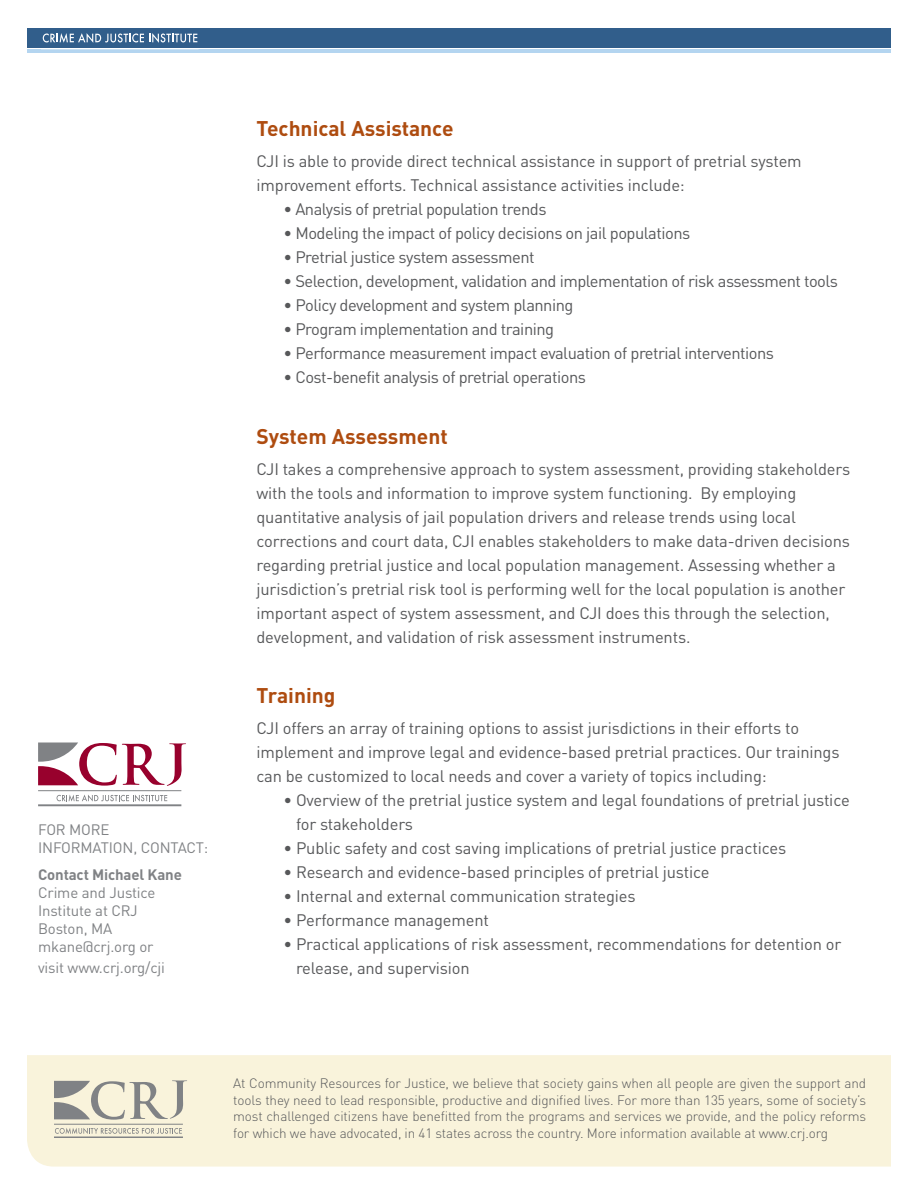
<style>
.page{position:relative;width:918px;height:1188px;background:#fff}
.page>*{position:absolute;margin:0;border:0;box-sizing:border-box;transform-origin:0 0}
.Sub_title_DIN{font:700 21px "DIN";color:#ae4c10}
.body_copy{font:16.5px/24px "DIN";letter-spacing:-.01em;color:#57585a}
.body_copy-2{font:16.5px "DIN";letter-spacing:-.03em;color:#57585a}
.body_copy-3{font:15px/18px "DIN";letter-spacing:-.01em;color:#808285}
.body_copy-4{font:700 15px "DIN";letter-spacing:-.01em;color:#808285}
.sidebar{font:300 13.5px/16.5px "DIN Pro";letter-spacing:-.01em;color:#57585a;text-align:justify}
</style>
<div class="page">
<div style="left:27px;top:28px;width:863px;height:20px;background:#315e8b"></div>
<hr style="left:27px;top:50px;width:863px;height:3px;background:#b4d5f0">
<svg style="left:43px;top:33px;width:154px;height:10px"></svg>
<svg style="left:38px;top:743px;width:148px;height:43px"></svg>
<hr style="left:38px;top:790px;width:143px;height:1px;background:#808285">
<svg style="left:57px;top:795px;width:110px;height:7px"></svg>
<hr style="left:38px;top:804px;width:143px;height:2px;background:#808285">
<div style="left:27px;top:1055px;width:864px;height:112px;background:#f9f3db"></div>
<svg style="left:54px;top:1080px;width:133px;height:40px;background:#ccc9bb"></svg>
<hr style="left:54px;top:1124px;width:129px;height:1px;background:#808285">
<svg style="left:55px;top:1128px;width:127px;height:6px"></svg>
<hr style="left:54px;top:1137px;width:129px;height:1px;background:#808285">
<p class="body_copy-3" style="left:38px;top:820px;width:172px">FOR MORE<br>INFORMATION, CONTACT:</p>
<p class="body_copy-4" style="left:38px;top:865px;width:145px">Contact Michael Kane</p>
<p class="body_copy-3" style="left:38px;top:884px;width:119px">Crime and Justice<br>Institute at CRJ</p>
<p class="body_copy-3" style="left:38px;top:920px;width:76px">Boston, MA</p>
<p class="body_copy-3" style="left:38px;top:938px;width:117px">mkane@crj.org or</p>
<p class="body_copy-3" style="left:38px;top:959px;width:128px">visit www.crj.org/cji</p>
<p class="Sub_title_DIN" style="left:256px;top:115px;width:199px">Technical Assistance</p>
<p class="body_copy" style="left:256px;top:149px;width:547px">CJI is able to provide direct technical assistance in support of pretrial system improvement efforts. Technical assistance activities include:</p>
<p class="body_copy-2" style="left:284px;top:199px;width:265px">• Analysis of pretrial population trends</p>
<p class="body_copy-2" style="left:284px;top:223px;width:408px">• Modeling the impact of policy decisions on jail populations</p>
<p class="body_copy-2" style="left:284px;top:247px;width:253px">• Pretrial justice system assessment</p>
<p class="body_copy-2" style="left:284px;top:271px;width:556px">• Selection, development, validation and implementation of risk assessment tools</p>
<p class="body_copy-2" style="left:284px;top:295px;width:292px">• Policy development and system planning</p>
<p class="body_copy-2" style="left:284px;top:319px;width:272px">• Program implementation and training</p>
<p class="body_copy-2" style="left:284px;top:343px;width:492px">• Performance measurement impact evaluation of pretrial interventions</p>
<p class="body_copy-2" style="left:284px;top:367px;width:304px">• Cost-benefit analysis of pretrial operations</p>
<p class="Sub_title_DIN" style="left:256px;top:422px;width:193px">System Assessment</p>
<p class="body_copy" style="left:256px;top:456px;width:595px">CJI takes a comprehensive approach to system assessment, providing stakeholders with the tools and information to improve system functioning. By employing quantitative analysis of jail population drivers and release trends using local corrections and court data, CJI enables stakeholders to make data-driven decisions regarding pretrial justice and local population management. Assessing whether a jurisdiction’s pretrial risk tool is performing well for the local population is another important aspect of system assessment, and CJI does this through the selection, development, and validation of risk assessment instruments.</p>
<p class="Sub_title_DIN" style="left:256px;top:682px;width:81px">Training</p>
<p class="body_copy" style="left:256px;top:716px;width:585px">CJI offers an array of training options to assist jurisdictions in their efforts to implement and improve legal and evidence-based pretrial practices. Our trainings can be customized to local needs and cover a variety of topics including:</p>
<p class="body_copy" style="left:296px;top:788px;width:555px;text-indent:-13px">• Overview of the pretrial justice system and legal foundations of pretrial justice for stakeholders</p>
<p class="body_copy" style="left:284px;top:836px;width:504px">• Public safety and cost saving implications of pretrial justice practices</p>
<p class="body_copy" style="left:284px;top:860px;width:427px">• Research and evidence-based principles of pretrial justice</p>
<p class="body_copy" style="left:284px;top:884px;width:354px">• Internal and external communication strategies</p>
<p class="body_copy" style="left:284px;top:908px;width:207px">• Performance management</p>
<p class="body_copy" style="left:296px;top:932px;width:547px;text-indent:-13px">• Practical applications of risk assessment, recommendations for detention or release, and supervision</p>
<p class="sidebar" style="left:233px;top:1074px;width:634px">At Community Resources for Justice, we believe that society gains when all people are given the support and tools they need to lead responsible, productive and dignified lives. For more than 135 years, some of society’s most challenged citizens have benefitted from the programs and services we provide, and the policy reforms for which we have advocated, in 41 states across the country. More information available at www.crj.org</p>
</div>
